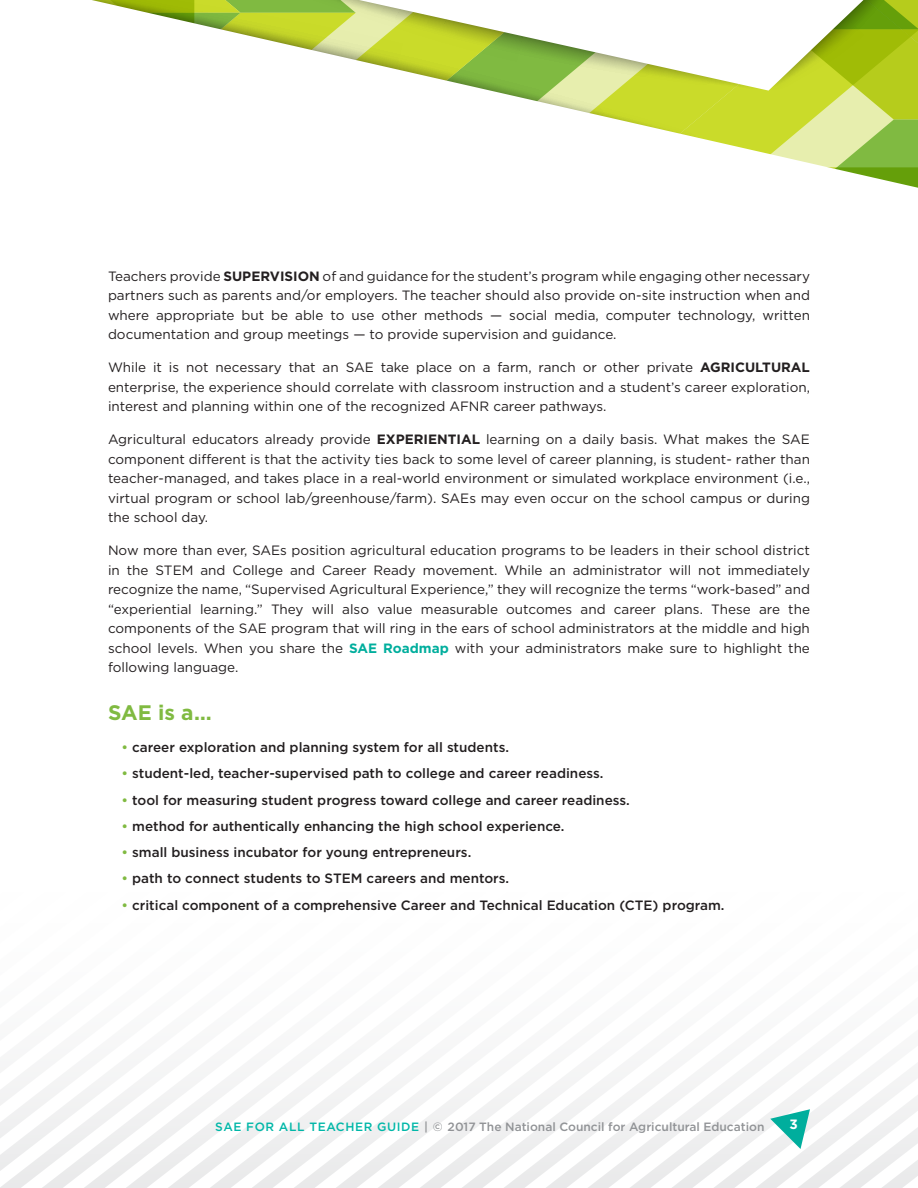
<style>
.page{position:relative;width:918px;height:1188px;background:#fff}
.page>*{position:absolute;margin:0;border:0;box-sizing:border-box;transform-origin:0 0}
.Teacher_Green_Subtit{font:700 21px "Gotham";color:#80ba41}
.Teacher_Body_Text_9{font:13.5px/19.5px "Gotham";color:#231f20;text-align:justify}
.Teacher_Body_Text_9-2{font:500 13.5px "Gotham";color:#231f20}
.t1{font:700 13.5px "Gotham";color:#fff}
.t2{font:500 12px "Gotham";color:#919396}
.s1{font-weight:700}
.s2{font-weight:700;color:#00ae9d}
.s3{color:#80ba41}
.s4{color:#00b7a8}
</style>
<div class="page">
<svg style="left:654px;top:1072px;width:110px;height:116px"></svg>
<svg style="left:764px;top:1080px;width:6px;height:108px"></svg>
<svg style="left:612px;top:1072px;width:42px;height:116px"></svg>
<svg style="left:402px;top:1072px;width:210px;height:116px"></svg>
<svg style="left:0;top:1072px;width:402px;height:116px"></svg>
<svg style="left:92px;top:0;width:826px;height:188px"></svg>
<svg style="left:770px;top:1072px;width:148px;height:116px"></svg>
<p class="Teacher_Body_Text_9" style="left:108px;top:266px;width:704px">Teachers provide <span class="s1">SUPERVISION</span> of and guidance for the student’s program while engaging other necessary partners such as parents and/or employers. The teacher should also provide on-site instruction when and where appropriate but be able to use other methods — social media, computer technology, written documentation and group meetings — to provide supervision and guidance.</p>
<p class="Teacher_Body_Text_9" style="left:108px;top:357px;width:704px">While it is not necessary that an SAE take place on a farm, ranch or other private <span class="s1">AGRICULTURAL </span>enterprise, the experience should correlate with classroom instruction and a student’s career exploration, interest and planning within one of the recognized AFNR career pathways.</p>
<p class="Teacher_Body_Text_9" style="left:108px;top:429px;width:704px">Agricultural educators already provide <span class="s1">EXPERIENTIAL</span> learning on a daily basis. What makes the SAE component different is that the activity ties back to some level of career planning, is student- rather than teacher-managed, and takes place in a real-world environment or simulated workplace environment (i.e., virtual program or school lab/greenhouse/farm). SAEs may even occur on the school campus or during the school day.</p>
<p class="Teacher_Body_Text_9" style="left:108px;top:540px;width:704px">Now more than ever, SAEs position agricultural education programs to be leaders in their school district in the STEM and College and Career Ready movement. While an administrator will not immediately recognize the name, “Supervised Agricultural Experience,” they will recognize the terms “work-based” and “experiential learning.” They will also value measurable outcomes and career plans. These are the components of the SAE program that will ring in the ears of school administrators at the middle and high school levels. When you share the <span class="s2">SAE Roadmap</span> with your administrators make sure to highlight the following language.</p>
<p class="Teacher_Green_Subtit" style="left:108px;top:699px;width:105px">SAE is a…</p>
<p class="Teacher_Body_Text_9-2" style="left:122px;top:739px;width:389px"><span class="s3">•</span> career exploration and planning system for all students.</p>
<p class="Teacher_Body_Text_9-2" style="left:122px;top:765px;width:484px"><span class="s3">•</span> student-led, teacher-supervised path to college and career readiness.</p>
<p class="Teacher_Body_Text_9-2" style="left:122px;top:791px;width:510px"><span class="s3">•</span> tool for measuring student progress toward college and career readiness.</p>
<p class="Teacher_Body_Text_9-2" style="left:122px;top:817px;width:445px"><span class="s3">•</span> method for authentically enhancing the high school experience.</p>
<p class="Teacher_Body_Text_9-2" style="left:122px;top:844px;width:351px"><span class="s3">•</span> small business incubator for young entrepreneurs.</p>
<p class="Teacher_Body_Text_9-2" style="left:122px;top:870px;width:389px"><span class="s3">•</span> path to connect students to STEM careers and mentors.</p>
<p class="Teacher_Body_Text_9-2" style="left:122px;top:896px;width:605px"><span class="s3">•</span> critical component of a comprehensive Career and Technical Education (CTE) program.</p>
<p class="t2" style="left:215px;top:1119px;width:551px"><span class="s4">SAE FOR ALL TEACHER GUIDE</span> | © 2017 The National Council for Agricultural Education</p>
<p class="t1" style="left:789px;top:1116px;width:10px">3</p>
</div>
